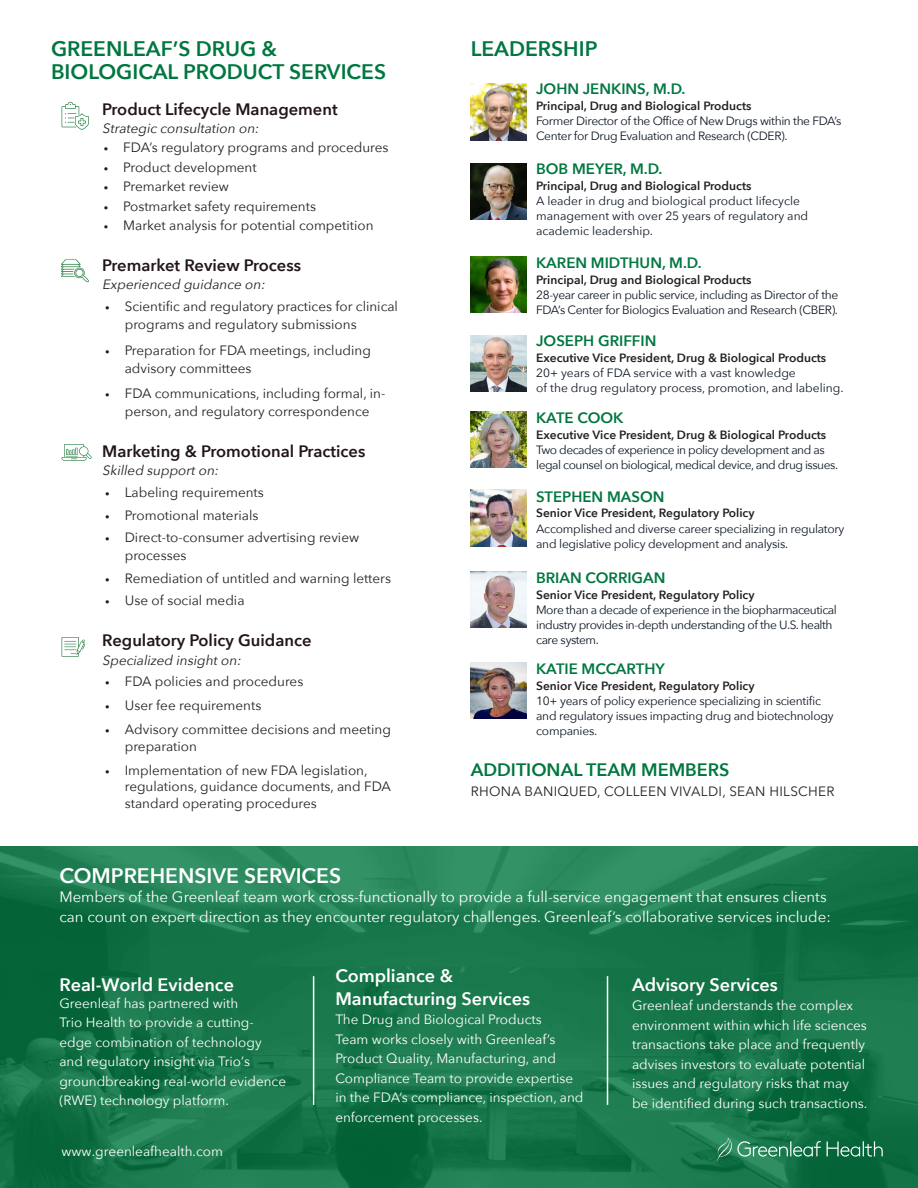
<style>
.page{position:relative;width:918px;height:1188px;background:#fff}
.page>*{position:absolute;margin:0;border:0;box-sizing:border-box;transform-origin:0 0}
.Body_Header{font:600 21px/22.5px "Avenir Next";color:#007740}
.Body_Header-2{font:600 21px "Avenir Next";color:#fff}
.Sub_Header{font:600 18px "Avenir Next";color:#fff}
.Body_Header-3{font:600 18px "Avenir Next";color:#007740}
.Body{font:600 18px "Avenir Next";color:#fff}
.Sub_Header-2{font:600 16.5px "Avenir Next";color:#21141a}
.Body-2{font:15px/19.5px "Avenir Next";color:#fff}
.Bio_-_Body{font:600 15px "Avenir Next";color:#007740}
.Body_Header-4{font:13.5px/18px "Avenir Next";color:#231f20}
.Body-3{font:13.5px/19.5px "Avenir Next";color:#fff}
.Body-4{font:italic 13.5px "Avenir Next";color:#231f20}
.Body_Header-5{font:13.5px "Avenir Next";letter-spacing:.02em;color:#231f20}
.Bio_-_Body-2{font:12px/15px "Avenir Next";letter-spacing:-.03em;color:#0c1623}
.Bio_-_Body-3{font:12px/15px "Avenir Next";color:#0c1623}
.s1{font-family:"Avenir";font-size:9px}
.s2{font-weight:600;color:#231f20}
</style>
<div class="page">
<img style="left:471px;top:84px;width:56px;height:56px">
<img style="left:471px;top:257px;width:56px;height:56px">
<img style="left:471px;top:335px;width:56px;height:56px">
<img style="left:471px;top:164px;width:56px;height:56px">
<img style="left:471px;top:411px;width:56px;height:57px">
<img style="left:471px;top:490px;width:56px;height:56px">
<img style="left:471px;top:571px;width:56px;height:57px">
<img style="left:471px;top:662px;width:56px;height:56px">
<svg style="left:62px;top:102px;width:27px;height:28px"></svg>
<img style="left:62px;top:259px;width:27px;height:24px">
<svg style="left:62px;top:444px;width:30px;height:17px"></svg>
<svg style="left:62px;top:637px;width:23px;height:20px"></svg>
<svg style="left:0;top:846px;width:918px;height:342px;background:#18774b"></svg>
<svg style="left:717px;top:1135px;width:166px;height:27px;background:#2f835c"></svg>
<hr style="left:607px;top:976px;width:1px;height:129px;background:#fff">
<hr style="left:313px;top:976px;width:1px;height:129px;background:#fff">
<p class="Body_Header" style="left:51px;top:37px;width:337px">GREENLEAF’S DRUG &amp;<br>BIOLOGICAL PRODUCT SERVICES</p>
<p class="Body_Header" style="left:471px;top:37px;width:128px">LEADERSHIP</p>
<p class="Sub_Header-2" style="left:102px;top:95px;width:237px">Product Lifecycle Management</p>
<p class="Body-4" style="left:102px;top:117px;width:162px">Strategicconsultation on:</p>
<p class="Body_Header-4" style="left:104px;top:138px;width:286px"><span class="s1">•</span> FDA’s regulatory programs and procedures</p>
<p class="Body_Header-4" style="left:104px;top:157px;width:155px"><span class="s1">•</span> Product development</p>
<p class="Body_Header-4" style="left:104px;top:177px;width:127px"><span class="s1">•</span> Premarket review</p>
<p class="Body_Header-4" style="left:104px;top:196px;width:214px"><span class="s1">•</span> Postmarket safety requirements</p>
<p class="Body_Header-4" style="left:104px;top:216px;width:271px"><span class="s1">•</span> Market analysis for potential competition</p>
<p class="Sub_Header-2" style="left:102px;top:251px;width:200px">Premarket Review Process</p>
<p class="Body-4" style="left:102px;top:273px;width:168px">Experienced guidance on:</p>
<p class="Body_Header-4" style="left:125px;top:297px;width:275px;text-indent:-20px"><span class="s1">•</span> Scientific and regulatory practices for clinical programs and regulatory submissions</p>
<p class="Body_Header-4" style="left:125px;top:340px;width:248px;text-indent:-20px"><span class="s1">•</span> Preparation for FDA meetings, including advisory committees</p>
<p class="Body_Header-4" style="left:105px;top:384px;width:282px;text-align:center"><span class="s1">•</span> FDA communications, including formal, in&shy;person, and regulatory correspondence</p>
<p class="Sub_Header-2" style="left:102px;top:437px;width:265px">Marketing &amp; Promotional Practices</p>
<p class="Body-4" style="left:102px;top:459px;width:121px">Skilled supporton:</p>
<p class="Body_Header-4" style="left:105px;top:483px;width:160px"><span class="s1">•</span> Labeling requirements</p>
<p class="Body_Header-4" style="left:105px;top:505px;width:155px"><span class="s1">•</span> Promotional materials</p>
<p class="Body_Header-4" style="left:125px;top:528px;width:236px;text-indent:-20px"><span class="s1">•</span> Direct-to-consumer advertising review processes</p>
<p class="Body_Header-4" style="left:105px;top:568px;width:287px"><span class="s1">•</span> Remediation of untitled and warning letters</p>
<p class="Body_Header-4" style="left:105px;top:591px;width:141px"><span class="s1">•</span> Use of social media</p>
<p class="Sub_Header-2" style="left:102px;top:626px;width:211px">Regulatory Policy Guidance</p>
<p class="Body-4" style="left:102px;top:649px;width:144px">Specialized insighton:</p>
<p class="Body_Header-4" style="left:105px;top:672px;width:200px"><span class="s1">•</span> FDA policies and procedures</p>
<p class="Body_Header-4" style="left:105px;top:696px;width:158px"><span class="s1">•</span> User fee requirements</p>
<p class="Body_Header-4" style="left:125px;top:721px;width:268px;line-height:16.5px;text-indent:-20px"><span class="s1">•</span> Advisory committee decisions and meeting preparation</p>
<p class="Body_Header-4" style="left:125px;top:761px;width:268px;line-height:16.5px;text-indent:-20px"><span class="s1">•</span> Implementation of new FDA legislation, regulations, guidance documents, and FDA standard operating procedures</p>
<p class="Bio_-_Body" style="left:536px;top:76px;width:151px">JOHN JENKINS, M.D.</p>
<p class="Bio_-_Body-2" style="left:536px;top:98px;width:307px"><span class="s2">Principal, Drug and Biological Products<br></span>Former Director of the Office of New Drugs within the FDA’s<br>Center for Drug Evaluation and Research (CDER).</p>
<p class="Bio_-_Body" style="left:536px;top:156px;width:128px">BOB MEYER, M.D.</p>
<p class="Bio_-_Body-3" style="left:536px;top:178px;width:274px"><span class="s2">Principal, Drug and Biological Products<br></span>A leader in drug and biological product lifecycle management with over 25 years of regulatory and academic leadership.</p>
<p class="Bio_-_Body" style="left:536px;top:250px;width:167px">KAREN MIDTHUN, M.D.</p>
<p class="Bio_-_Body-2" style="left:536px;top:272px;width:304px"><span class="s2">Principal, Drug and Biological Products<br></span>28-year career in public service, including as Director of the<br>FDA’s Center for Biologics Evaluation and Research (CBER).</p>
<p class="Bio_-_Body" style="left:536px;top:328px;width:122px">JOSEPH GRIFFIN</p>
<p class="Bio_-_Body-3" style="left:536px;top:350px;width:309px"><span class="s2">Executive Vice President, Drug &amp; Biological Products<br></span>20+ years of FDA service with a vast knowledge<br>of the drug regulatory process, promotion, and labeling.</p>
<p class="Bio_-_Body" style="left:536px;top:405px;width:89px">KATE COOK</p>
<p class="Bio_-_Body-2" style="left:536px;top:427px;width:304px"><span class="s2">Executive Vice President, Drug &amp; Biological Products<br></span>Two decades of experience in policy development and as legal counsel on biological, medical device, and drug issues.</p>
<p class="Bio_-_Body" style="left:536px;top:484px;width:130px">STEPHEN MASON</p>
<p class="Bio_-_Body-2" style="left:536px;top:504px;width:310px;line-height:15.8px"><span class="s2">Senior Vice President, Regulatory Policy<br></span>Accomplished and diverse career specializing in regulatory and legislative policy development and analysis.</p>
<p class="Bio_-_Body" style="left:536px;top:565px;width:131px">BRIAN CORRIGAN</p>
<p class="Bio_-_Body-2" style="left:536px;top:587px;width:302px"><span class="s2">Senior Vice President, Regulatory Policy<br></span>More than a decade of experience in the biopharmaceutical industry provides in-depth understanding of the U.S. health care system.</p>
<p class="Bio_-_Body" style="left:536px;top:656px;width:130px">KATIE MCCARTHY</p>
<p class="Bio_-_Body-2" style="left:536px;top:678px;width:299px"><span class="s2">Senior Vice President, Regulatory Policy<br></span>10+ years of policy experience specializing in scientific and regulatory issues impacting drug and biotechnology companies.</p>
<p class="Body_Header-3" style="left:471px;top:754px;width:260px">ADDITIONAL TEAM MEMBERS</p>
<p class="Body_Header-5" style="left:471px;top:779px;width:365px">RHONA BANIQUED, COLLEEN VIVALDI, SEAN HILSCHER</p>
<p class="Body_Header-2" style="left:59px;top:858px;width:283px">COMPREHENSIVE SERVICES</p>
<p class="Body-2" style="left:59px;top:887px;width:773px">Members of the Greenleaf team work cross-functionally to provide a full-service engagement that ensures clients can count on expert direction as they encounter regulatory challenges. Greenleaf’s collaborative services include:</p>
<p class="Body" style="left:59px;top:969px;width:176px">Real-World Evidence</p>
<p class="Body-3" style="left:59px;top:993px;width:228px">Greenleaf has partnered with<br>Trio Health to provide a cutting&shy;edge combination of technology and regulatory insight via Trio’s groundbreaking real-world evidence (RWE) technology platform.</p>
<p class="Body-3" style="left:62px;top:1141px;width:163px">www.greenleafhealth.com</p>
<p class="Sub_Header" style="left:335px;top:961px;width:119px">Compliance &amp;</p>
<p class="Sub_Header" style="left:335px;top:983px;width:196px">Manufacturing Services</p>
<p class="Body-3" style="left:335px;top:1009px;width:250px">The Drug and Biological Products<br>Team works closely with Greenleaf’s Product Quality, Manufacturing, and Compliance Team to provide expertise in the FDA’s compliance, inspection, and enforcement processes.</p>
<p class="Sub_Header" style="left:632px;top:969px;width:147px">Advisory Services</p>
<p class="Body-3" style="left:632px;top:995px;width:237px">Greenleaf understands the complex environment within which life sciences transactions take place and frequently advises investors to evaluate potential issues and regulatory risks that may be identified during such transactions.</p>
</div>
